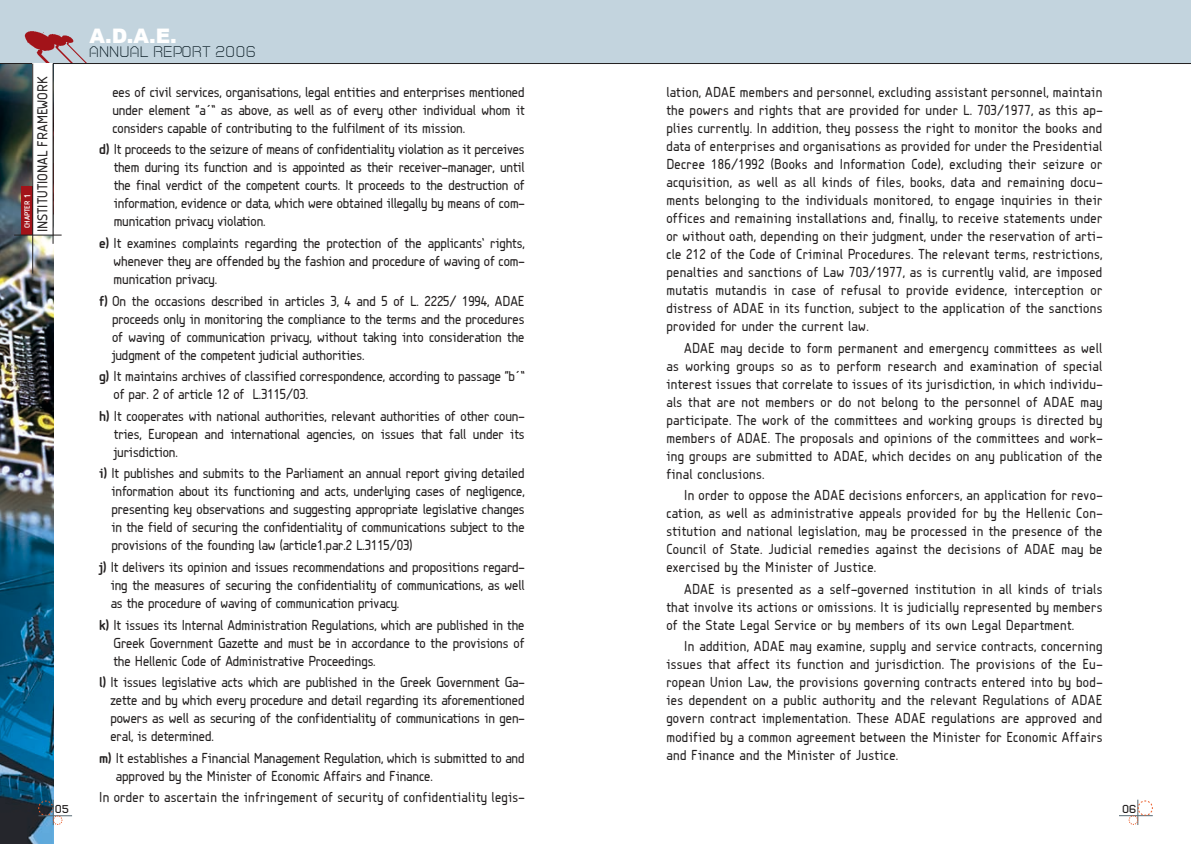
<style>
.page{position:relative;width:1191px;height:844px;background:#fff}
.page>*{position:absolute;margin:0;border:0;box-sizing:border-box;transform-origin:0 0}
.t1{font:900 20px "Arial";color:#fff}
.t2{font:15px/18px "PF Isotext";letter-spacing:-.005em;color:#232020;text-align:justify}
.t3{font:15px "PF Isotext";letter-spacing:.02em;color:#232020}
.t4{font:15px "PF Innercity Hairline Open";letter-spacing:.05em;color:#091b23}
.t5{font:500 11.25px "PF Innercity";color:#232020}
.t6{font:700 7.88px "PF Isotext";color:#fff}
.s1{font-size:9.25px}
.s2{font-weight:700}
</style>
<div class="page">
<img style="left:0;top:64px;width:53px;height:779px">
<div style="left:0;top:0;width:1191px;height:64px;background:#c3d4de"></div>
<img style="left:24px;top:31px;width:63px;height:32px">
<hr style="left:0;top:63px;width:1191px;height:1px;background:#232020">
<svg style="left:38px;top:799px;width:34px;height:25px"></svg>
<hr style="left:1119px;top:815px;width:33px;height:1px;background:#546771">
<svg style="left:1128px;top:799px;width:25px;height:25px"></svg>
<div style="left:33px;top:64px;width:20px;height:171px;background:#fff"></div>
<hr style="left:53px;top:64px;width:1px;height:180px;background:#232020">
<div style="left:21px;top:186px;width:12px;height:49px;background:#a21319"></div>
<hr style="left:32px;top:64px;width:1px;height:209px;background:#232020">
<hr style="left:14px;top:235px;width:48px;height:1px;background:#232020">
<p class="t2" style="left:34px;top:232px;width:156px;rotate:-90deg">Institutional framework</p>
<p class="t6" style="left:23px;top:228px;width:36px;rotate:-90deg">CHAPTER <span class="s1">1</span></p>
<h1 class="t1" style="left:89px;top:25px;width:89px">A.D.A.E.</h1>
<p class="t4" style="left:89px;top:44px;width:168px">ANNUAL REPORT 2006</p>
<p class="t2" style="left:112px;top:83px;width:414px">ees of civil services, organisations, legal entities and enterprises mentioned under element “a΄” as above, as well as of every other individual whom it considers capable of contributing to the fulfilment of its mission.</p>
<p class="t2" style="left:114px;top:140px;width:412px;text-indent:-14px"><span class="s2">d)</span> It proceeds to the seizure of means of confidentiality violation as it perceives them during its function and is appointed as their receiver-manager, until the final verdict of the competent courts. It proceeds to the destruction of information, evidence or data, which were obtained illegally by means of com&shy;munication privacy violation.</p>
<p class="t2" style="left:113px;top:234px;width:412px;text-indent:-14px"><span class="s2">e)</span> It examines complaints regarding the protection of the applicants’ rights, whenever they are offended by the fashion and procedure of waving of com&shy;munication privacy.</p>
<p class="t2" style="left:112px;top:292px;width:414px;text-indent:-13px"><span class="s2">f)</span> On the occasions described in articles 3, 4 and 5 of L. 2225/ 1994, ADAE proceeds only in monitoring the compliance to the terms and the procedures of waving of communication privacy, without taking into consideration the judgment of the competent judicial authorities.</p>
<p class="t2" style="left:113px;top:367px;width:412px;text-indent:-14px"><span class="s2">g)</span> It maintains archives of classified correspondence, according to passage “b΄” of par. 2 of article 12 of L.3115/03.</p>
<p class="t2" style="left:114px;top:407px;width:412px;text-indent:-15px"><span class="s2">h)</span> It cooperates with national authorities, relevant authorities of other coun&shy;tries, European and international agencies, on issues that fall under its jurisdiction.</p>
<p class="t2" style="left:111px;top:464px;width:415px;text-indent:-12px"><span class="s2">i)</span> It publishes and submits to the Parliament an annual report giving detailed information about its functioning and acts, underlying cases of negligence, presenting key observations and suggesting appropriate legislative changes in the field of securing the confidentiality of communications subject to the provisions of the founding law (article1.par.2 L.3115/03)</p>
<p class="t2" style="left:111px;top:558px;width:415px;text-indent:-11px"><span class="s2">j)</span> It delivers its opinion and issues recommendations and propositions regard&shy;ing the measures of securing the confidentiality of communications, as well as the procedure of waving of communication privacy.</p>
<p class="t2" style="left:113px;top:615px;width:412px;text-indent:-14px"><span class="s2">k)</span> It issues its Internal Administration Regulations, which are published in the Greek Government Gazette and must be in accordance to the provisions of the Hellenic Code of Administrative Proceedings.</p>
<p class="t2" style="left:110px;top:673px;width:416px;text-indent:-11px"><span class="s2">l)</span> It issues legislative acts which are published in the Greek Government Ga&shy;zette and by which every procedure and detail regarding its aforementioned powers as well as securing of the confidentiality of communications in gen&shy;eral, is determined.</p>
<p class="t2" style="left:116px;top:748px;width:410px;text-indent:-17px"><span class="s2">m)</span> It establishes a Financial Management Regulation, which is submitted to and approved by the Minister of Economic Affairs and Finance.</p>
<p class="t3" style="left:99px;top:789px;width:427px">In order to ascertain the infringement of security of confidentiality legis-</p>
<p class="t2" style="left:666px;top:83px;width:437px">lation, ADAE members and personnel, excluding assistant personnel, maintain the powers and rights that are provided for under L. 703/1977, as this ap&shy;plies currently. In addition, they possess the right to monitor the books and data of enterprises and organisations as provided for under the Presidential Decree 186/1992 (Books and Information Code), excluding their seizure or acquisition, as well as all kinds of files, books, data and remaining docu&shy;ments belonging to the individuals monitored, to engage inquiries in their offices and remaining installations and, finally, to receive statements under or without oath, depending on their judgment, under the reservation of arti&shy;cle 212 of the Code of Criminal Procedures. The relevant terms, restrictions, penalties and sanctions of Law 703/1977, as is currently valid, are imposed mutatis mutandis in case of refusal to provide evidence, interception or distress of ADAE in its function, subject to the application of the sanctions provided for under the current law.</p>
<p class="t2" style="left:666px;top:338px;width:437px;text-indent:18px">ADAE may decide to form permanent and emergency committees as well as working groups so as to perform research and examination of special interest issues that correlate to issues of its jurisdiction, in which individu&shy;als that are not members or do not belong to the personnel of ADAE may participate. The work of the committees and working groups is directed by members of ADAE. The proposals and opinions of the committees and work&shy;ing groups are submitted to ADAE, which decides on any publication of the final conclusions.</p>
<p class="t2" style="left:666px;top:486px;width:437px;text-indent:18px">In order to oppose the ADAE decisions enforcers, an application for revo&shy;cation, as well as administrative appeals provided for by the Hellenic Con&shy;stitution and national legislation, may be processed in the presence of the Council of State. Judicial remedies against the decisions of ADAE may be exercised by the Minister of Justice.</p>
<p class="t2" style="left:666px;top:580px;width:437px;text-indent:18px">ADAE is presented as a self-governed institution in all kinds of trials that involve its actions or omissions. It is judicially represented by members of the State Legal Service or by members of its own Legal Department.</p>
<p class="t2" style="left:666px;top:637px;width:437px;text-indent:18px">In addition, ADAE may examine, supply and service contracts, concerning issues that affect its function and jurisdiction. The provisions of the Eu&shy;ropean Union Law, the provisions governing contracts entered into by bod&shy;ies dependent on a public authority and the relevant Regulations of ADAE govern contract implementation. These ADAE regulations are approved and modified by a common agreement between the Minister for Economic Affairs and Finance and the Minister of Justice.</p>
<p class="t5" style="left:55px;top:802px;width:16px">05</p>
<p class="t5" style="left:1122px;top:802px;width:16px">06</p>
</div>
